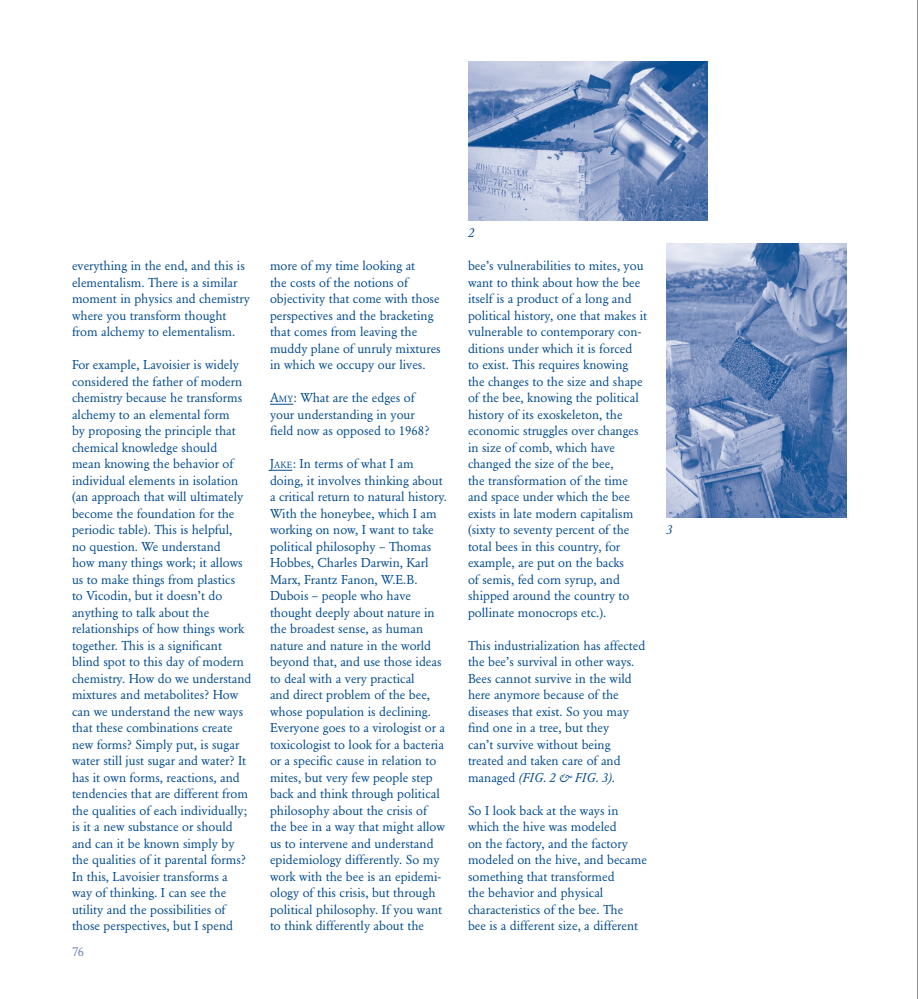
<style>
.page{position:relative;width:918px;height:999px;background:#fff}
.page>*{position:absolute;margin:0;border:0;box-sizing:border-box;transform-origin:0 0}
.t1{font:12.75px/16.5px "Garamond BE";color:#004a8d}
.t2{font:12.75px "Garamond BE";color:#6983b5}
.t3{font:italic 12.75px "Garamond BE";color:#004a8d}
.s1{font-style:inherit}
.s2{font-size:8.85px}
.s3{font-style:italic}
</style>
<div class="page">
<hr style="left:917px;top:0;width:1px;height:999px;background:#231f20">
<svg style="left:270px;top:404px;width:23px;height:1px"></svg>
<svg style="left:270px;top:470px;width:22px;height:1px"></svg>
<img style="left:468px;top:62px;width:240px;height:158px">
<img style="left:666px;top:243px;width:180px;height:275px">
<p class="t1" style="left:72px;top:257px;width:179px">everything in the end, and this is elementalism. There is a similar moment in physics and chemistry where you transform thought from alchemy to elementalism.</p>
<p class="t1" style="left:72px;top:356px;width:181px">For example, Lavoisier is widely considered the father of modern chemistry because he transforms alchemy to an elemental form<br>by proposing the principle that chemical knowledge should<br>mean knowing the behavior of individual elements in isolation (an approach that will ultimately become the foundation for the periodic table). This is helpful,<br>no question. We understand<br>how many things work; it allows us to make things from plastics<br>to Vicodin, but it doesn’t do anything to talk about the relationships of how things work together. This is a significant blind spot to this day of modern chemistry. How do we understand mixtures and metabolites? How can we understand the new ways that these combinations create new forms? Simply put, is sugar water still just sugar and water? It has it own forms, reactions, and tendencies that are different from the qualities of each individually; is it a new substance or should and can it be known simply by the qualities of it parental forms?<br>In this, Lavoisier transforms a<br>way of thinking. I can see the utility and the possibilities of those perspectives, but I spend</p>
<p class="t2" style="left:72px;top:944px;width:14px">76</p>
<p class="t1" style="left:270px;top:257px;width:172px">more of my time looking at<br>the costs of the notions of objectivity that come with those perspectives and the bracketing that comes from leaving the muddy plane of unruly mixtures in which we occupy our lives.</p>
<p class="t1" style="left:270px;top:389px;width:161px"><span class="s1">A</span><span class="s2">MY</span>: What are the edges of your understanding in your field now as opposed to 1968?</p>
<p class="t1" style="left:270px;top:455px;width:179px"><span class="s1">J</span><span class="s2">AKE</span>: In terms of what I am doing, it involves thinking about a critical return to natural history.<br>With the honeybee, which I am working on now, I want to take political philosophy – Thomas<br>Hobbes, Charles Darwin, Karl<br>Marx, Frantz Fanon, W.E.B.<br>Dubois – people who have thought deeply about nature in the broadest sense, as human nature and nature in the world beyond that, and use those ideas to deal with a very practical<br>and direct problem of the bee, whose population is declining.<br>Everyone goes to a virologist or a toxicologist to look for a bacteria or a specific cause in relation to mites, but very few people step back and think through political philosophy about the crisis of<br>the bee in a way that might allow us to intervene and understand epidemiology differently. So my work with the bee is an epidemi&shy;ology of this crisis, but through political philosophy. If you want to think differently about the</p>
<p class="t3" style="left:468px;top:225px;width:8px">2</p>
<p class="t1" style="left:468px;top:257px;width:181px">bee’s vulnerabilities to mites, you want to think about how the bee itself is a product of a long and political history, one that makes it vulnerable to contemporary con&shy;ditions under which it is forced<br>to exist. This requires knowing the changes to the size and shape of the bee, knowing the political history of its exoskeleton, the economic struggles over changes in size of comb, which have changed the size of the bee,<br>the transformation of the time and space under which the bee exists in late modern capitalism (sixty to seventy percent of the total bees in this country, for example, are put on the backs<br>of semis, fed corn syrup, and shipped around the country to pollinate monocrops etc.).</p>
<p class="t1" style="left:468px;top:637px;width:179px">This industrialization has affected the bee’s survival in other ways.<br>Bees cannot survive in the wild here anymore because of the diseases that exist. So you may find one in a tree, but they<br>can’t survive without being treated and taken care of and managed <span class="s3">(FIG. 2 &amp; FIG. 3)</span>.</p>
<p class="t1" style="left:468px;top:802px;width:180px">So I look back at the ways in which the hive was modeled<br>on the factory, and the factory modeled on the hive, and became something that transformed<br>the behavior and physical characteristics of the bee. The<br>bee is a different size, a different</p>
<p class="t3" style="left:666px;top:522px;width:8px">3</p>
</div>
